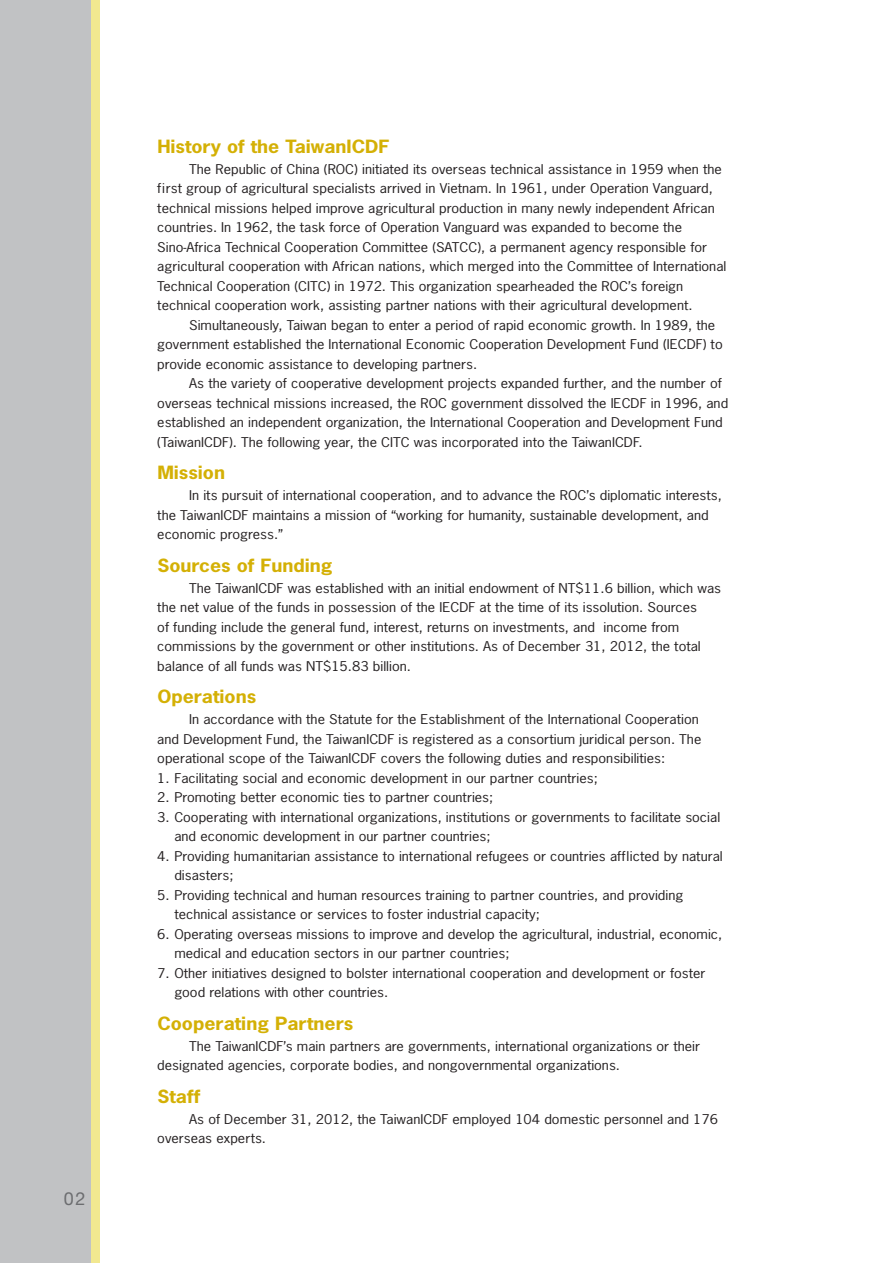
<style>
.page{position:relative;width:893px;height:1263px;background:#fff}
.page>*{position:absolute;margin:0;border:0;box-sizing:border-box;transform-origin:0 0}
.t1{font:18px "Helvetica Neue LT Std";color:#6c6d70}
.t2{font:700 17.1px "News Gothic";color:#d4b005;scale:1.14 1}
.t3{font:12.6px/19.5px "News Gothic";color:#231f20;scale:1.14 1}
</style>
<div class="page">
<div style="left:0;top:0;width:91px;height:1263px;background:#c1c2c4"></div>
<div style="left:91px;top:0;width:9px;height:1263px;background:#f2e890"></div>
<h1 class="t1" style="left:64px;top:1187px;width:23px">02</h1>
<h2 class="t2" style="left:157px;top:135px;width:205px">History of the TaiwanICDF</h2>
<p class="t3" style="left:157px;top:159px;width:501px;text-indent:32px">The Republic of China (ROC) initiated its overseas technical assistance in 1959 when the first group of agricultural specialists arrived in Vietnam. In 1961, under Operation Vanguard, technical missions helped improve agricultural production in many newly independent African countries. In 1962, the task force of Operation Vanguard was expanded to become the Sino-Africa Technical Cooperation Committee (SATCC), a permanent agency responsible for agricultural cooperation with African nations, which merged into the Committee of International Technical Cooperation (CITC) in 1972. This organization spearheaded the ROC’s foreign technical cooperation work, assisting partner nations with their agricultural development.</p>
<p class="t3" style="left:157px;top:315px;width:497px;text-indent:32px">Simultaneously, Taiwan began to enter a period of rapid economic growth. In 1989, the government established the International Economic Cooperation Development Fund (IECDF) to provide economic assistance to developing partners.</p>
<p class="t3" style="left:157px;top:374px;width:502px;text-indent:32px">As the variety of cooperative development projects expanded further, and the number of overseas technical missions increased, the ROC government dissolved the IECDF in 1996, and established an independent organization, the International Cooperation and Development Fund (TaiwanICDF). The following year, the CITC was incorporated into the TaiwanICDF.</p>
<h2 class="t2" style="left:157px;top:461px;width:61px">Mission</h2>
<p class="t3" style="left:157px;top:486px;width:497px;text-indent:32px">In its pursuit of international cooperation, and to advance the ROC’s diplomatic interests, the TaiwanICDF maintains a mission of “working for humanity, sustainable development, and economic progress.”</p>
<h2 class="t2" style="left:157px;top:554px;width:155px">Sources of Funding</h2>
<p class="t3" style="left:157px;top:578px;width:496px;text-indent:32px">The TaiwanICDF was established with an initial endowment of NT$11.6 billion, which was the net value of the funds in possession of the IECDF at the time of its issolution. Sources<br>of funding include the general fund, interest, returns on investments, and income from commissions by the government or other institutions. As of December 31, 2012, the total balance of all funds was NT$15.83 billion.</p>
<h2 class="t2" style="left:157px;top:685px;width:88px">Operations</h2>
<p class="t3" style="left:157px;top:710px;width:479px;text-indent:32px">In accordance with the Statute for the Establishment of the International Cooperation and Development Fund, the TaiwanICDF is registered as a consortium juridical person. The operational scope of the TaiwanICDF covers the following duties and responsibilities:</p>
<p class="t3" style="left:157px;top:768px;width:388px">1. Facilitating social and economic development in our partner countries;</p>
<p class="t3" style="left:157px;top:788px;width:296px">2. Promoting better economic ties to partner countries;</p>
<p class="t3" style="left:174px;top:807px;width:480px;text-indent:-17px">3. Cooperating with international organizations, institutions or governments to facilitate social and economic development in our partner countries;</p>
<p class="t3" style="left:174px;top:846px;width:483px;text-indent:-17px">4. Providing humanitarian assistance to international refugees or countries afflicted by natural disasters;</p>
<p class="t3" style="left:174px;top:885px;width:448px;text-indent:-17px">5. Providing technical and human resources training to partner countries, and providing technical assistance or services to foster industrial capacity;</p>
<p class="t3" style="left:174px;top:924px;width:482px;text-indent:-17px">6. Operating overseas missions to improve and develop the agricultural, industrial, economic, medical and education sectors in our partner countries;</p>
<p class="t3" style="left:174px;top:963px;width:468px;text-indent:-17px">7. Other initiatives designed to bolster international cooperation and development or foster good relations with other countries.</p>
<h2 class="t2" style="left:157px;top:1012px;width:173px">Cooperating Partners</h2>
<p class="t3" style="left:157px;top:1036px;width:478px;text-indent:32px">The TaiwanICDF’s main partners are governments, international organizations or their designated agencies, corporate bodies, and nongovernmental organizations.</p>
<h2 class="t2" style="left:157px;top:1085px;width:39px">Staff</h2>
<p class="t3" style="left:157px;top:1109px;width:493px;text-indent:32px">As of December 31, 2012, the TaiwanICDF employed 104 domestic personnel and 176 overseas experts.</p>
</div>
